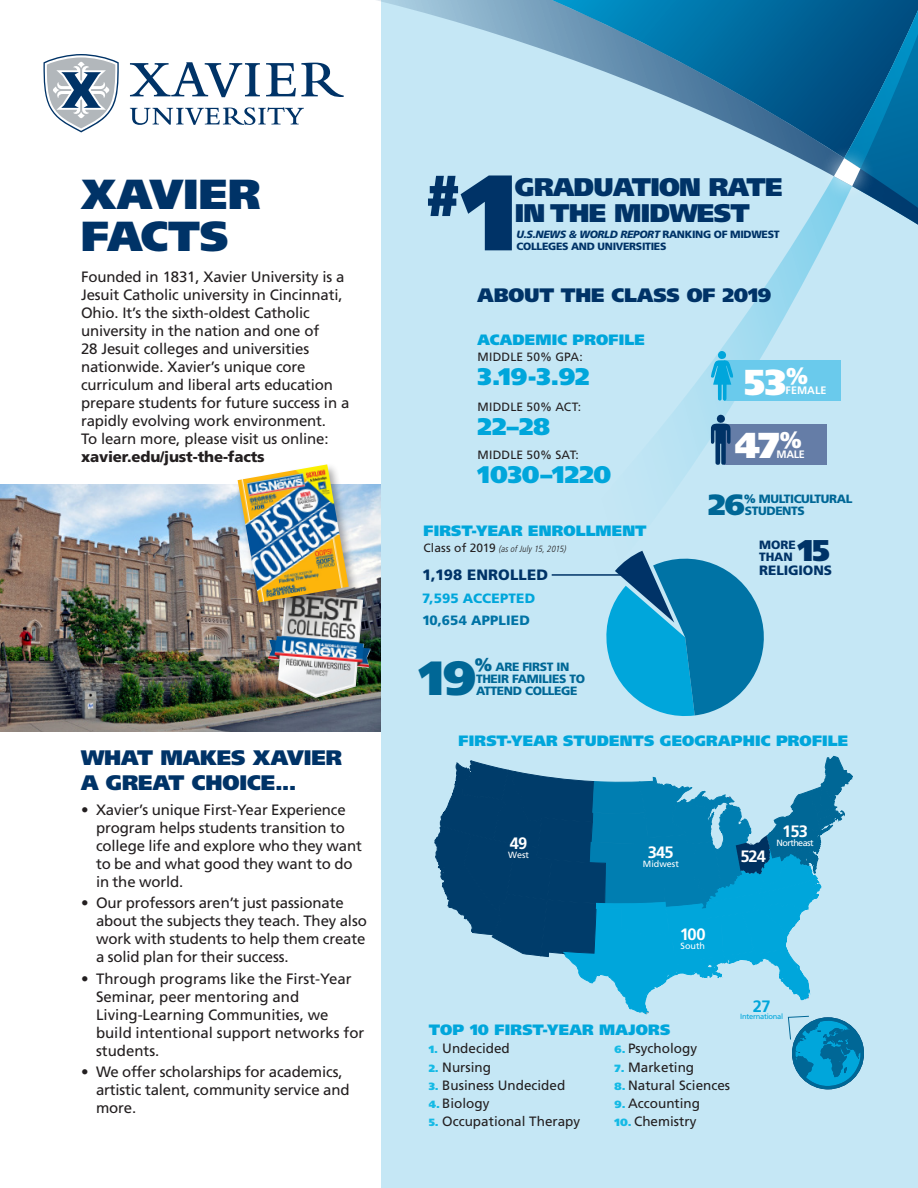
<style>
.page{position:relative;width:918px;height:1188px;background:#fff}
.page>*{position:absolute;margin:0;border:0;box-sizing:border-box;transform-origin:0 0}
.t1{font:900 57.45px "Frutiger LT Pro";color:#003367}
.t2{font:900 48px "Frutiger LT Pro";color:#006796}
.t3{font:900 42px/42px "Frutiger LT Pro";color:#003367}
.t4{font:900 36px "Frutiger LT Pro";color:#fff}
.Facts{font:900 30px "Frutiger LT Pro";color:#003367}
.t5{font:900 29.25px "Frutiger LT Pro";color:#006796}
.t6{font:900 25.5px/25.5px "Frutiger LT Pro";letter-spacing:-.03em;color:#003367}
.t7{font:900 24px "Frutiger LT Pro";color:#00a6db}
.t8{font:900 22.8px "Frutiger LT Pro";color:#fff}
.t9{font:900 21px/25.2px "Frutiger LT Pro";letter-spacing:-.005em;color:#003367}
.t10{font:900 19.5px "Frutiger LT Pro";letter-spacing:-.01em;color:#003367}
.t11{font:700 16.5px "Frutiger LT Pro";letter-spacing:-.05em;color:#fff}
.t12{font:700 16.5px "Frutiger LT Pro";color:#00a6db}
.t13{font:15px/18px "Frutiger LT Pro";letter-spacing:-.01em;color:#231f20}
.sub_subhead{font:900 15px "Frutiger LT Pro";letter-spacing:.01em;color:#00a6db}
.t14{font:900 15px "Frutiger LT Pro";letter-spacing:.01em;color:#003367}
.t15{font:13.5px "Frutiger LT Pro";color:#231f20}
.t16{font:900 13.5px "Frutiger LT Pro";letter-spacing:.015em;color:#00a6db}
.t17{font:900 13.5px "Frutiger LT Pro";letter-spacing:.015em;color:#0073a5}
.Facts-2{font:900 13.5px "Frutiger LT Pro";letter-spacing:-.005em;color:#003367}
.t18{font:900 12px/12px "Frutiger LT Pro";letter-spacing:-.03em;color:#006796}
.t19{font:12px "Frutiger LT Pro";letter-spacing:.015em;color:#231f20}
.Facts-3{font:900 12px/12px "Frutiger LT Pro";letter-spacing:-.01em;color:#003367}
.t20{font:700 10.8px "Frutiger LT Pro";color:#fff}
.t21{font:900 10.5px/12px "Frutiger LT Pro";letter-spacing:-.03em;color:#003367}
.t22{font:italic 300 condensed 9px "Frutiger LT Pro";letter-spacing:.01em;color:#231f20}
.t23{font:9px "Frutiger LT Pro";color:#fff}
.t24{font:9px "Frutiger LT Pro";letter-spacing:-.06em;color:#fff}
.t25{font:7.5px "Frutiger LT Pro";letter-spacing:-.03em;color:#00a6db}
.s1{font-weight:900}
.s2{font-size:107.25px}
.s3{font-style:italic}
.s4{font-weight:400;font-style:normal;font-stretch:normal;font-size:12px}
.s5{font-size:18px}
.s6{font-style:inherit}
.s7{font-weight:900;font-size:10.5px;color:#15bae5}
</style>
<div class="page">
<img style="left:0;top:485px;width:381px;height:246px">
<div style="left:381px;top:0;width:537px;height:1188px;background:#c5e7f5"></div>
<svg style="left:305px;top:0;width:528px;height:486px"></svg>
<svg style="left:810px;top:0;width:108px;height:225px;background:#2173a0"></svg>
<svg style="left:130px;top:62px;width:130px;height:35px"></svg>
<svg style="left:266px;top:63px;width:78px;height:34px"></svg>
<svg style="left:130px;top:107px;width:174px;height:18px"></svg>
<svg style="left:44px;top:54px;width:75px;height:78px"></svg>
<svg style="left:606px;top:550px;width:158px;height:166px"></svg>
<hr style="left:552px;top:574px;width:87px;height:2px;background:#003367">
<div style="left:724px;top:424px;width:102px;height:41px;background:#657da7"></div>
<svg style="left:711px;top:414px;width:20px;height:52px"></svg>
<div style="left:725px;top:360px;width:116px;height:41px;background:#6acaec"></div>
<svg style="left:711px;top:351px;width:22px;height:50px"></svg>
<img style="left:268px;top:593px;width:102px;height:105px">
<div style="left:235px;top:463px;width:124px;height:152px;background:#231f20;opacity:.4"></div>
<img style="left:238px;top:464px;width:111px;height:138px">
<svg style="left:434px;top:756px;width:430px;height:333px"></svg>
<p class="t3" style="left:81px;top:173px;width:181px">XAVIER<br>FACTS</p>
<p class="t13" style="left:81px;top:268px;width:270px">Founded in 1831, Xavier University is a Jesuit Catholic university in Cincinnati, Ohio. It’s the sixth-oldest Catholic university in the nation and one of<br>28 Jesuit colleges and universities nationwide. Xavier’s unique core curriculum and liberal arts education prepare students for future success in a rapidly evolving work environment.<br>To learn more, please visit us online: <span class="s1">xavier.edu/just-the-facts</span></p>
<p class="t9" style="left:81px;top:745px;width:263px">WHAT MAKES XAVIER<br>A GREAT CHOICE...</p>
<p class="t13" style="left:96px;top:801px;width:267px;text-indent:-15px">• Xavier’s unique First‑Year Experience program helps students transition to college life and explore who they want to be and what good they want to do in the world.</p>
<p class="t13" style="left:96px;top:894px;width:272px;text-indent:-15px">• Our professors aren’t just passionate about the subjects they teach. They also work with students to help them create a solid plan for their success.</p>
<p class="t13" style="left:96px;top:969px;width:270px;text-indent:-15px">• Through programs like the First‑Year<br>Seminar, peer mentoring and<br>Living‑Learning Communities, we build intentional support networks for students.</p>
<p class="t13" style="left:96px;top:1063px;width:255px;text-indent:-15px">• We offer scholarships for academics, artistic talent, community service and more.</p>
<p class="t1" style="left:426px;top:161px;width:93px">#<span class="s2">1</span></p>
<p class="t6" style="left:515px;top:175px;width:269px">GRADUATION RATE<br>IN THE MIDWEST</p>
<p class="t21" style="left:516px;top:228px;width:265px"><span class="s3">U.S.NEWS &amp; WORLD REPORT</span> RANKING OF MIDWEST<br>COLLEGES AND UNIVERSITIES</p>
<p class="t10" style="left:478px;top:283px;width:295px">ABOUT THE CLASS OF 2019</p>
<p class="sub_subhead" style="left:478px;top:331px;width:169px">ACADEMIC PROFILE</p>
<p class="t19" style="left:478px;top:350px;width:107px">MIDDLE 50% GPA:</p>
<p class="t7" style="left:478px;top:362px;width:113px">3.19-3.92</p>
<p class="t19" style="left:478px;top:400px;width:105px">MIDDLE 50% ACT:</p>
<p class="t7" style="left:478px;top:412px;width:74px">22–28</p>
<p class="t19" style="left:478px;top:448px;width:103px">MIDDLE 50% SAT:</p>
<p class="t7" style="left:478px;top:460px;width:135px">1030–1220</p>
<p class="sub_subhead" style="left:424px;top:522px;width:225px">FIRST-YEAR ENROLLMENT</p>
<p class="t22" style="left:424px;top:543px;width:144px"><span class="s4">Class of 2019</span> (as of July 15, 2015)</p>
<p class="t14" style="left:422px;top:566px;width:127px">1,198 ENROLLED</p>
<p class="t16" style="left:422px;top:590px;width:115px">7,595 ACCEPTED</p>
<p class="t17" style="left:422px;top:612px;width:109px">10,654 APPLIED</p>
<p class="t2" style="left:419px;top:648px;width:58px">19</p>
<p class="t18" style="left:475px;top:660px;width:112px"><span class="s5">%</span> ARE FIRST IN<br>THEIR FAMILIES TO<br>ATTEND COLLEGE</p>
<p class="t8" style="left:786px;top:362px;width:23px">%</p>
<p class="t4" style="left:744px;top:360px;width:44px">53</p>
<p class="t20" style="left:786px;top:384px;width:42px">FEMALE</p>
<p class="t8" style="left:780px;top:426px;width:23px">%</p>
<p class="t4" style="left:735px;top:424px;width:46px">47</p>
<p class="t20" style="left:777px;top:448px;width:30px">MALE</p>
<p class="t5" style="left:708px;top:486px;width:38px">26</p>
<p class="t18" style="left:744px;top:492px;width:110px"><span class="s6">%</span> MULTICULTURAL<br>STUDENTS</p>
<p class="Facts-3" style="left:759px;top:539px;width:38px">MORE<br>THAN</p>
<p class="Facts" style="left:798px;top:532px;width:34px">15</p>
<p class="Facts-2" style="left:759px;top:562px;width:74px">RELIGIONS</p>
<p class="sub_subhead" style="left:459px;top:731px;width:391px">FIRST-YEAR STUDENTS GEOGRAPHIC PROFILE</p>
<p class="t11" style="left:510px;top:834px;width:19px">49</p>
<p class="t23" style="left:508px;top:850px;width:22px">West</p>
<p class="t11" style="left:648px;top:843px;width:27px">345</p>
<p class="t23" style="left:643px;top:859px;width:37px">Midwest</p>
<p class="t11" style="left:740px;top:846px;width:27px">524</p>
<p class="t11" style="left:782px;top:822px;width:27px">153</p>
<p class="t24" style="left:777px;top:838px;width:39px">Northeast</p>
<p class="t11" style="left:680px;top:924px;width:27px">100</p>
<p class="t23" style="left:681px;top:940px;width:26px">South</p>
<p class="sub_subhead" style="left:429px;top:1021px;width:243px">TOP 10 FIRST-YEAR MAJORS</p>
<p class="t15" style="left:429px;top:1041px;width:82px"><span class="s7">1.</span> Undecided</p>
<p class="t15" style="left:429px;top:1059px;width:64px"><span class="s7">2.</span> Nursing</p>
<p class="t15" style="left:429px;top:1077px;width:138px"><span class="s7">3.</span> Business Undecided</p>
<p class="t15" style="left:429px;top:1095px;width:62px"><span class="s7">4.</span> Biology</p>
<p class="t15" style="left:429px;top:1114px;width:153px"><span class="s7">5.</span> Occupational Therapy</p>
<p class="t15" style="left:615px;top:1041px;width:84px"><span class="s7">6.</span> Psychology</p>
<p class="t15" style="left:615px;top:1059px;width:81px"><span class="s7">7.</span> Marketing</p>
<p class="t15" style="left:615px;top:1077px;width:117px"><span class="s7">8.</span> Natural Sciences</p>
<p class="t15" style="left:615px;top:1095px;width:87px"><span class="s7">9.</span> Accounting</p>
<p class="t15" style="left:615px;top:1114px;width:83px"><span class="s7">10.</span> Chemistry</p>
<p class="t12" style="left:753px;top:996px;width:20px">27</p>
<p class="t25" style="left:740px;top:1012px;width:45px">International</p>
</div>
